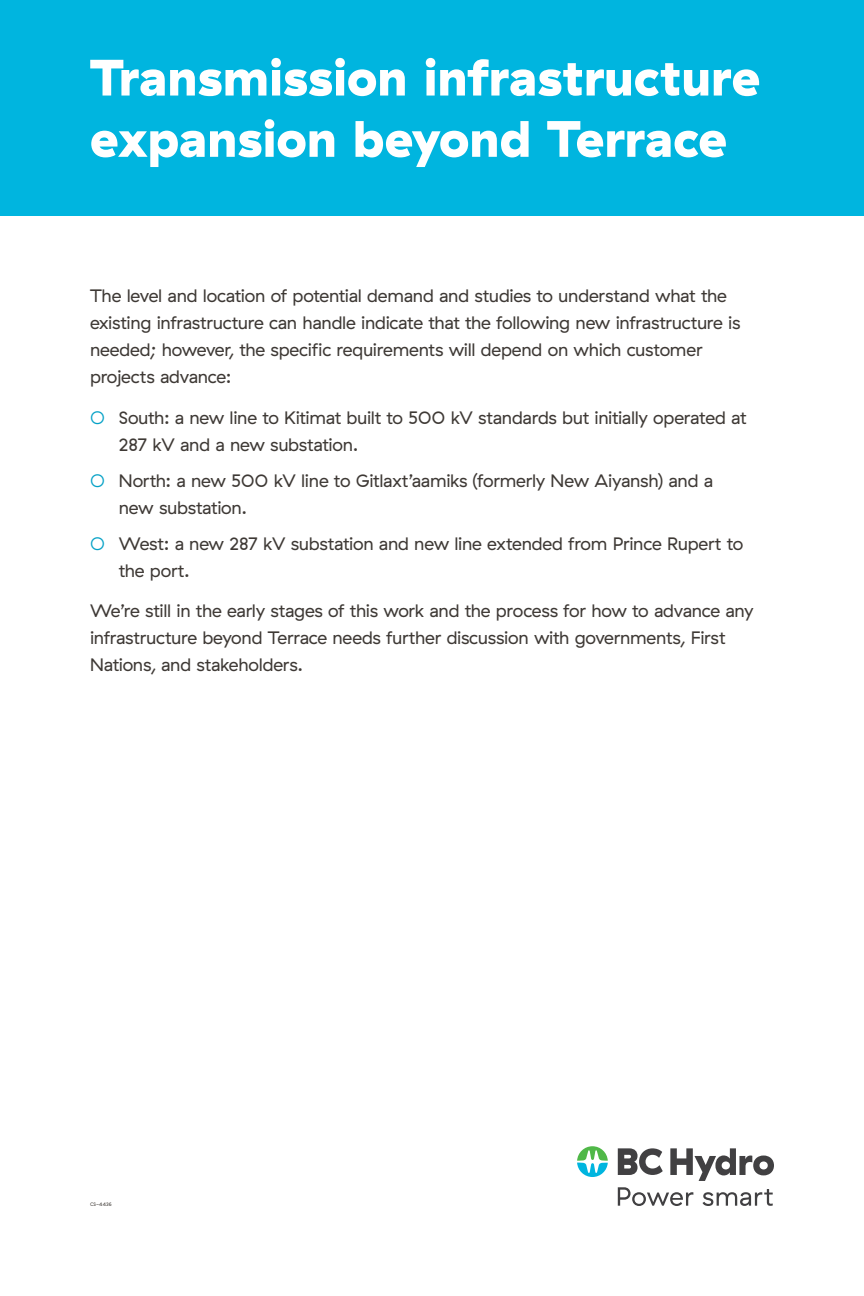
<style>
.page{position:relative;width:864px;height:1296px;background:#fff}
.page>*{position:absolute;margin:0;border:0;box-sizing:border-box;transform-origin:0 0}
.t1{font:900 51.05px/61.3px "GT Haptik";color:#fff}
.t2{font:18px/27px "GT Haptik";letter-spacing:-.015em;color:#3e3935}
.t3{font:5px "GT Haptik";letter-spacing:.015em;color:#3e3935}
.s1{color:#05a1c6}
</style>
<div class="page">
<div style="left:0;top:0;width:864px;height:216px;background:#00b5df"></div>
<svg style="left:577px;top:1146px;width:31px;height:31px"></svg>
<svg style="left:618px;top:1148px;width:45px;height:27px"></svg>
<svg style="left:670px;top:1148px;width:104px;height:33px"></svg>
<svg style="left:618px;top:1187px;width:75px;height:19px"></svg>
<svg style="left:703px;top:1189px;width:70px;height:17px"></svg>
<h1 class="t1" style="left:90px;top:48px;width:672px">Transmission infrastructure expansion beyond Terrace</h1>
<p class="t2" style="left:90px;top:283px;width:652px">The level and location of potential demand and studies to understand what the existing infrastructure can handle indicate that the following new infrastructure is needed; however, the specific requirements will depend on which customer projects advance:</p>
<p class="t2" style="left:119px;top:404px;width:629px;text-indent:-29px"><span class="s1">○</span> South: a new line to Kitimat built to 500 kV standards but initially operated at<br>287 kV and a new substation.</p>
<p class="t2" style="left:119px;top:467px;width:596px;text-indent:-29px"><span class="s1">○</span> North: a new 500 kV line to Gitlaxt’aamiks (formerly New Aiyansh) and a new substation.</p>
<p class="t2" style="left:119px;top:530px;width:626px;text-indent:-29px"><span class="s1">○</span> West: a new 287 kV substation and new line extended from Prince Rupert to the port.</p>
<p class="t2" style="left:90px;top:598px;width:665px">We’re still in the early stages of this work and the process for how to advance any infrastructure beyond Terrace needs further discussion with governments, First<br>Nations, and stakeholders.</p>
<p class="t3" style="left:90px;top:1201px;width:23px">CS-4436</p>
</div>
